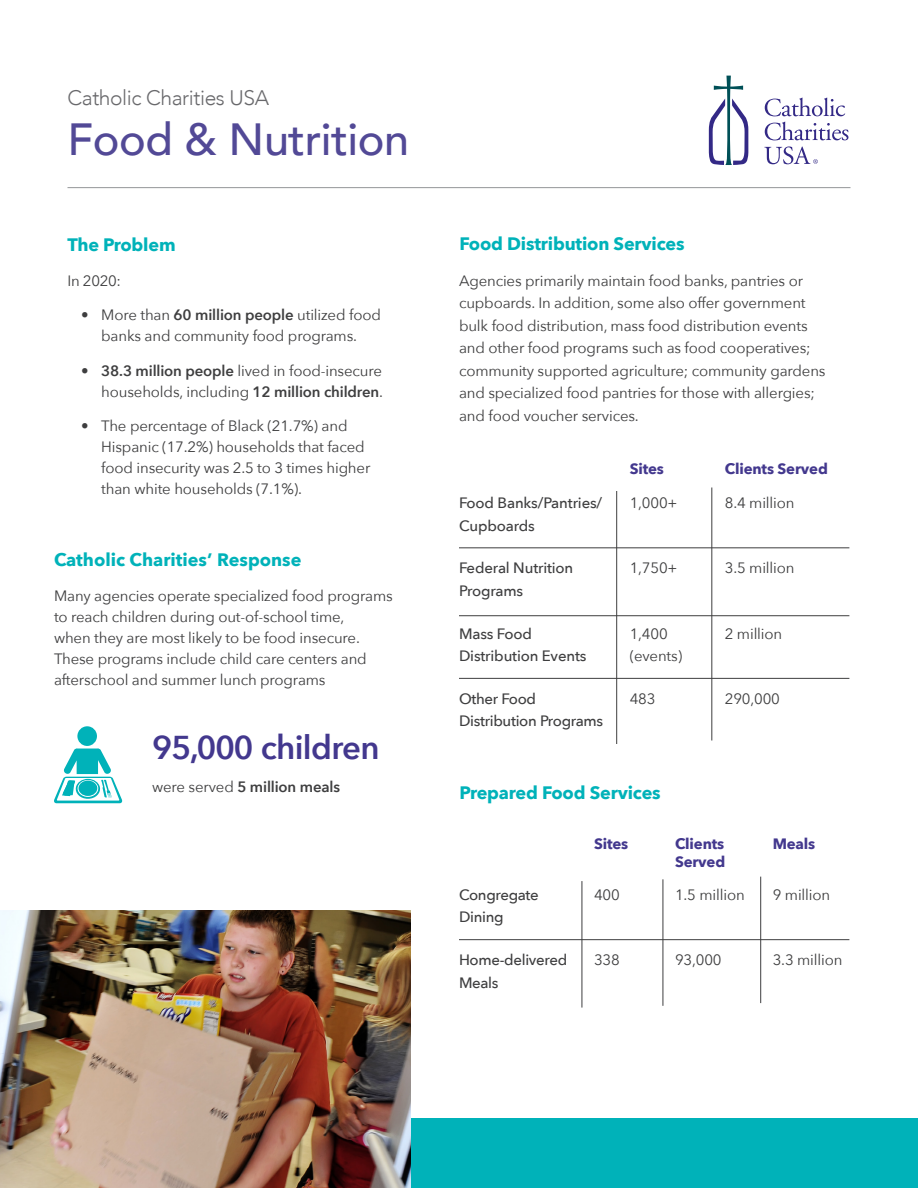
<style>
.page{position:relative;width:918px;height:1188px;background:#fff}
.page>*{position:absolute;margin:0;border:0;box-sizing:border-box;transform-origin:0 0}
.First{font:500 45px "Avenir";letter-spacing:-.01em;color:#524996}
.large_number_text{font:600 33px "Avenir Next";letter-spacing:-.02em;color:#43388e}
.t1{font:300 21px "Avenir";letter-spacing:-.02em;color:#69696c}
.t2{font:700 18px "Avenir Next";letter-spacing:-.01em;color:#00b2b9}
.large_number_text-2{font:15px/21px "Avenir Next";letter-spacing:-.01em;color:#3e3e3f}
.t3{font:500 15px/22.5px "Avenir Next";letter-spacing:-.02em;color:#3e3e3f}
.t4{font:700 15px/18px "Avenir Next";letter-spacing:-.01em;color:#43388e}
.large_number_text-3{font:600 15px "Avenir Next";letter-spacing:-.01em;color:#3e3e3f}
.s1{font-weight:600}
.s2{font-weight:400}
</style>
<div class="page">
<div style="left:0;top:1119px;width:918px;height:69px;background:#00b2b9"></div>
<svg style="left:709px;top:76px;width:39px;height:89px"></svg>
<svg style="left:765px;top:98px;width:80px;height:18px"></svg>
<svg style="left:765px;top:122px;width:83px;height:18px"></svg>
<svg style="left:764px;top:146px;width:54px;height:18px"></svg>
<hr style="left:68px;top:187px;width:782px;height:1px;background:#939598">
<hr style="left:459px;top:548px;width:390px;height:1px;background:#3e3e3f">
<hr style="left:459px;top:939px;width:390px;height:1px;background:#3e3e3f">
<hr style="left:616px;top:491px;width:1px;height:253px;background:#3e3e3f">
<hr style="left:582px;top:881px;width:1px;height:127px;background:#3e3e3f">
<hr style="left:760px;top:877px;width:1px;height:126px;background:#3e3e3f">
<hr style="left:712px;top:488px;width:1px;height:253px;background:#3e3e3f">
<hr style="left:663px;top:879px;width:1px;height:127px;background:#3e3e3f">
<hr style="left:459px;top:615px;width:390px;height:1px;background:#3e3e3f">
<hr style="left:459px;top:678px;width:390px;height:1px;background:#3e3e3f">
<div style="left:77px;top:726px;width:20px;height:20px;background:#00b2b9;border-radius:50%"></div>
<svg style="left:54px;top:748px;width:69px;height:55px"></svg>
<img style="left:0;top:911px;width:411px;height:277px">
<p class="t1" style="left:68px;top:86px;width:203px">Catholic Charities USA</p>
<p class="First" style="left:68px;top:101px;width:343px">Food &amp; Nutrition</p>
<p class="t2" style="left:68px;top:229px;width:110px">The Problem</p>
<p class="large_number_text-2" style="left:68px;top:270px;width:55px">In 2020:</p>
<p class="large_number_text-2" style="left:81px;top:304px;width:301px;text-align:center">• More than <span class="s1">60 million people</span> utilized food banks and community food programs.</p>
<p class="large_number_text-2" style="left:81px;top:360px;width:303px;text-align:right"><span class="s1">• 38.3 million people</span> lived in food-insecure households, including <span class="s1">12 million children</span>.</p>
<p class="large_number_text-2" style="left:101px;top:415px;width:271px;text-indent:-20px">• The percentage of Black (21.7%) and Hispanic (17.2%) households that faced food insecurity was 2.5 to 3 times higher than white households (7.1%).</p>
<p class="t2" style="left:54px;top:544px;width:249px">Catholic Charities’ Response</p>
<p class="large_number_text-2" style="left:54px;top:584px;width:340px">Many agencies operate specialized food programs to reach children during out-of-school time,<br>when they are most likely to be food insecure.<br>These programs include child care centers and afterschool and summer lunch programs</p>
<p class="large_number_text" style="left:152px;top:719px;width:229px">95,000 children</p>
<p class="large_number_text-3" style="left:152px;top:774px;width:189px"><span class="s2">were served</span> 5 million meals</p>
<p class="t2" style="left:459px;top:228px;width:227px">Food Distribution Services</p>
<p class="large_number_text-2" style="left:459px;top:269px;width:368px;line-height:22.5px">Agencies primarily maintain food banks, pantries or cupboards. In addition, some also offer government bulk food distribution, mass food distribution events and other food programs such as food cooperatives; community supported agriculture; community gardens and specialized food pantries for those with allergies; and food voucher services.</p>
<p class="t4" style="left:630px;top:459px;width:36px">Sites</p>
<p class="t4" style="left:725px;top:459px;width:105px">Clients Served</p>
<p class="t3" style="left:459px;top:491px;width:145px">Food Banks/Pantries/<br>Cupboards</p>
<p class="t3" style="left:459px;top:556px;width:116px">Federal Nutrition<br>Programs</p>
<p class="t3" style="left:459px;top:622px;width:129px">Mass Food<br>Distribution Events</p>
<p class="t3" style="left:459px;top:687px;width:146px">Other Food<br>Distribution Programs</p>
<p class="large_number_text-2" style="left:630px;top:492px;width:49px">1,000+</p>
<p class="large_number_text-2" style="left:630px;top:557px;width:49px">1,750+</p>
<p class="large_number_text-2" style="left:630px;top:621px;width:54px;line-height:22.5px">1,400 (events)</p>
<p class="large_number_text-2" style="left:630px;top:687px;width:27px">483</p>
<p class="large_number_text-2" style="left:725px;top:492px;width:71px">8.4 million</p>
<p class="large_number_text-2" style="left:725px;top:557px;width:71px">3.5 million</p>
<p class="large_number_text-2" style="left:725px;top:622px;width:59px">2 million</p>
<p class="large_number_text-2" style="left:725px;top:687px;width:57px">290,000</p>
<p class="t2" style="left:459px;top:778px;width:203px">Prepared Food Services</p>
<p class="t3" style="left:459px;top:883px;width:81px">Congregate<br>Dining</p>
<p class="t3" style="left:459px;top:948px;width:110px">Home-delivered<br>Meals</p>
<p class="t4" style="left:594px;top:834px;width:36px">Sites</p>
<p class="large_number_text-2" style="left:594px;top:884px;width:27px">400</p>
<p class="large_number_text-2" style="left:594px;top:949px;width:27px">338</p>
<p class="t4" style="left:675px;top:834px;width:52px">Clients<br>Served</p>
<p class="t4" style="left:773px;top:834px;width:44px">Meals</p>
<p class="large_number_text-2" style="left:675px;top:884px;width:71px">1.5 million</p>
<p class="large_number_text-2" style="left:675px;top:949px;width:48px">93,000</p>
<p class="large_number_text-2" style="left:773px;top:884px;width:59px">9 million</p>
<p class="large_number_text-2" style="left:773px;top:949px;width:71px">3.3 million</p>
</div>
